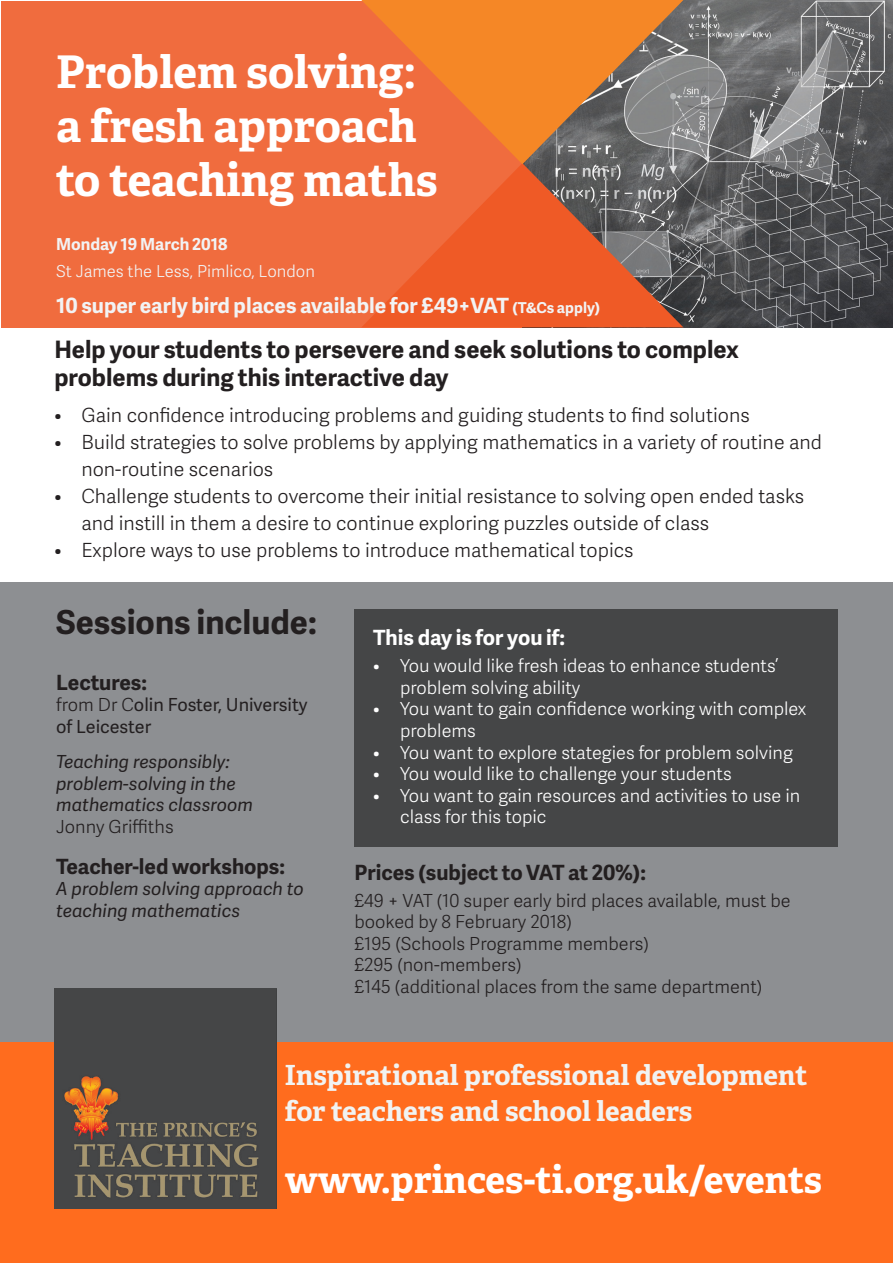
<style>
.page{position:relative;width:893px;height:1263px;background:#fff}
.page>*{position:absolute;margin:0;border:0;box-sizing:border-box;transform-origin:0 0}
.t1{font:700 45px "Adelle";color:#fff}
.t2{font:700 37.5px "Adelle";color:#fff}
.t3{font:700 33px "Adelle Sans";color:#231f20}
.t4{font:700 27.75px/36px "Adelle";color:#f1f3f2}
.t5{font:700 24px "Adelle Sans";color:#231f20}
.t6{font:700 21px "Adelle Sans";color:#231f20}
.t7{font:700 21px "Adelle Sans";color:#f2f3f4}
.t8{font:700 21px "Adelle Sans";color:#fff}
.t9{font:19.5px/27px "Adelle Sans Lt";color:#231f20}
.t10{font:18px/21.6px "Adelle Sans Lt";color:#fff}
.t11{font:18px/21.6px "Adelle Sans Lt";color:#231f20}
.t12{font:italic 18px/21.6px "Adelle Sans";color:#231f20}
.t13{font:18px/21.6px "Adelle Sans";color:#231f20}
.t14{font:16.5px "Adelle Sans Lt";color:#f2f3f4}
.t15{font:700 16.5px "Adelle Sans";color:#f2f3f4}
.s1{font-size:15px}
.s2{font-family:"Adelle Sans Lt"}
</style>
<div class="page">
<div style="left:0;top:583px;width:893px;height:481px;background:#8d8f92"></div>
<div style="left:1px;top:1px;width:891px;height:326px;background:#f06c3e"></div>
<div style="left:0;top:1043px;width:893px;height:220px;background:#ff6c1e"></div>
<img style="left:54px;top:989px;width:222px;height:220px">
<div style="left:354px;top:609px;width:484px;height:238px;background:#454647"></div>
<img style="left:683px;top:1px;width:210px;height:326px">
<svg style="left:362px;top:164px;width:321px;height:163px;fill:#ef5a2b"></svg>
<svg style="left:361px;top:0;width:322px;height:164px"></svg>
<p class="t1" style="left:56px;top:39px;width:361px">Problem solving:</p>
<p class="t1" style="left:56px;top:93px;width:362px">a fresh approach</p>
<p class="t1" style="left:56px;top:147px;width:383px">to teaching maths</p>
<p class="t15" style="left:56px;top:232px;width:173px">Monday 19 March 2018</p>
<p class="t14" style="left:56px;top:259px;width:260px">St James the Less, Pimlico, London</p>
<p class="t7" style="left:56px;top:290px;width:546px">10 super early bird places available for £49+VAT <span class="s1">(T&amp;Cs apply)</span></p>
<p class="t5" style="left:54px;top:331px;width:686px">Help your students to persevere and seek solutions to complex</p>
<p class="t5" style="left:54px;top:360px;width:396px">problems during this interactive day</p>
<p class="t9" style="left:54px;top:401px;width:697px">• Gain confidence introducing problems and guiding students to find solutions</p>
<p class="t9" style="left:81px;top:428px;width:742px;text-indent:-27px">• Build strategies to solve problems by applying mathematics in a variety of routine and non-routine scenarios</p>
<p class="t9" style="left:81px;top:482px;width:724px;text-indent:-27px">• Challenge students to overcome their initial resistance to solving open ended tasks and instill in them a desire to continue exploring puzzles outside of class</p>
<p class="t9" style="left:54px;top:536px;width:581px">• Explore ways to use problems to introduce mathematical topics</p>
<p class="t3" style="left:56px;top:598px;width:262px">Sessions include:</p>
<p class="t6" style="left:56px;top:667px;width:92px">Lectures:</p>
<p class="t13" style="left:56px;top:694px;width:253px"><span class="s2">from Dr C</span>olin Foster, University of Leicester</p>
<p class="t12" style="left:56px;top:750px;width:175px">Teaching responsibly:</p>
<p class="t12" style="left:56px;top:772px;width:181px">problem-solving in the</p>
<p class="t12" style="left:56px;top:793px;width:199px">mathematics classroom</p>
<p class="t11" style="left:56px;top:815px;width:119px">Jonny Griffiths</p>
<p class="t6" style="left:56px;top:851px;width:230px">Teacher-led workshops:</p>
<p class="t12" style="left:56px;top:877px;width:249px">A problem solving approach to teaching mathematics</p>
<p class="t8" style="left:373px;top:622px;width:193px">This day is for you if:</p>
<p class="t10" style="left:400px;top:654px;width:380px;text-indent:-27px">• You would like fresh ideas to enhance students’ problem solving ability</p>
<p class="t10" style="left:400px;top:698px;width:408px;text-indent:-27px">• You want to gain confidence working with complex problems</p>
<p class="t10" style="left:373px;top:741px;width:421px">• You want to explore stategies for problem solving</p>
<p class="t10" style="left:373px;top:762px;width:360px">• You would like to challenge your students</p>
<p class="t10" style="left:400px;top:784px;width:402px;text-indent:-27px">• You want to gain resources and activities to use in class for this topic</p>
<p class="t6" style="left:354px;top:857px;width:293px">Prices (subject to VAT at 20%):</p>
<p class="t11" style="left:354px;top:889px;width:438px">£49 + VAT (10 super early bird places available, must be booked by 8 February 2018)</p>
<p class="t11" style="left:354px;top:932px;width:296px">£195 (Schools Programme members)</p>
<p class="t11" style="left:354px;top:953px;width:168px">£295 (non-members)</p>
<p class="t11" style="left:354px;top:975px;width:409px">£145 (additional places from the same department)</p>
<p class="t4" style="left:285px;top:1056px;width:524px">Inspirational professional development for teachers and school leaders</p>
<p class="t2" style="left:285px;top:1152px;width:539px">www.princes-ti.org.uk/events</p>
</div>
